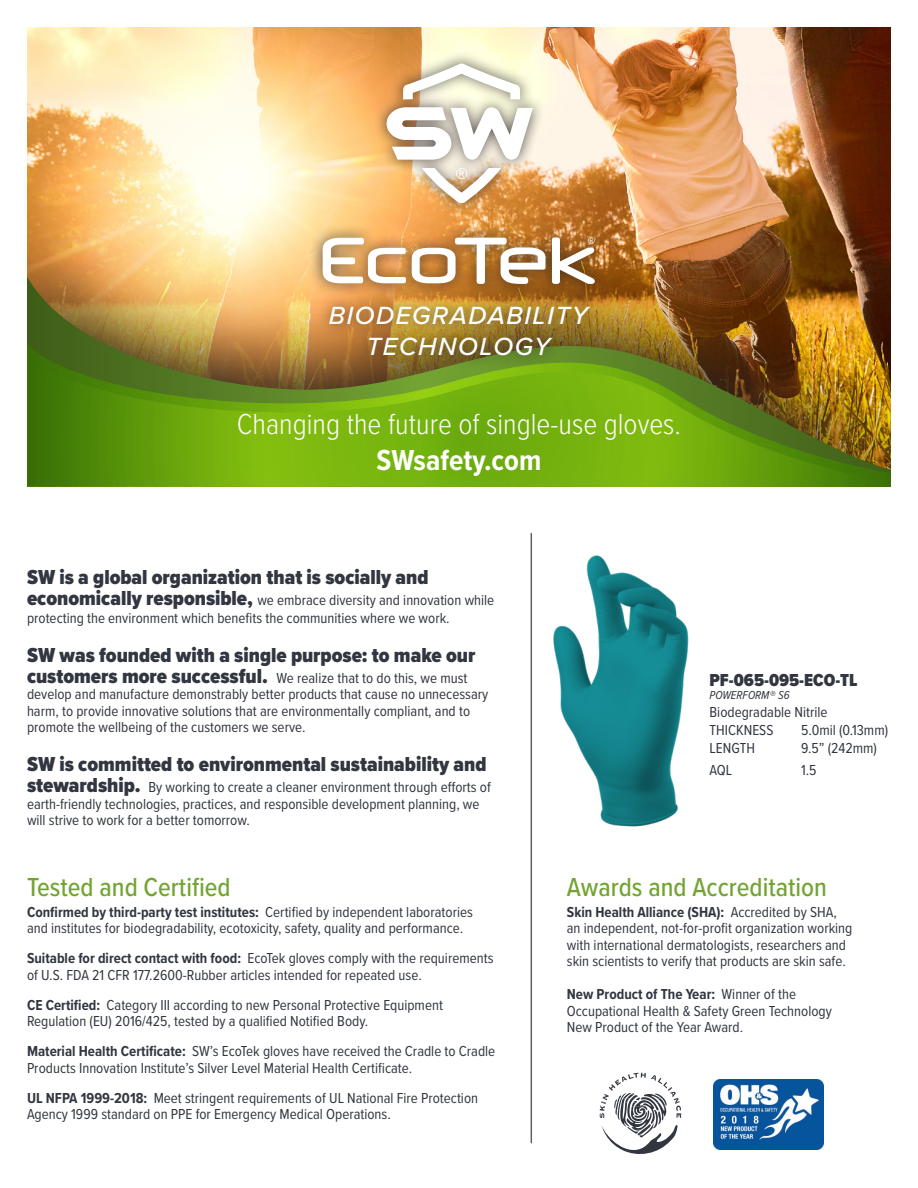
<style>
.page{position:relative;width:918px;height:1188px;background:#fff}
.page>*{position:absolute;margin:0;border:0;box-sizing:border-box;transform-origin:0 0}
.t1{font:300 30px "Proxima Nova Cond";color:#fff}
.t2{font:700 30px "Proxima Nova Cond";color:#fff}
.t3{font:500 27px "Proxima Nova Cond";color:#73a432}
.t4{font:italic 500 25.8px "Proxima Nova";letter-spacing:.06em;color:#fff}
.t5{font:900 21px "Proxima Nova Cond";color:#323640}
.t6{font:900 18px "Proxima Nova Cond";color:#323640}
.t7{font:15px/16.5px "Proxima Nova Cond";color:#323640}
.t8{font:italic 12px "Proxima Nova Cond";color:#323640}
.s1{font-weight:900;font-size:21px}
.s2{font-weight:700}
</style>
<div class="page">
<img style="left:28px;top:28px;width:862px;height:174px">
<svg style="left:28px;top:202px;width:862px;height:74px;background:#cc9b62"></svg>
<img style="left:28px;top:276px;width:862px;height:67px">
<img style="left:28px;top:343px;width:862px;height:144px">
<svg style="left:600px;top:1073px;width:81px;height:81px"></svg>
<img style="left:714px;top:1080px;width:109px;height:69px">
<div style="left:374px;top:50px;width:171px;height:166px;background:#231f20;opacity:.75"></div>
<svg style="left:403px;top:63px;width:117px;height:36px"></svg>
<svg style="left:387px;top:107px;width:146px;height:53px"></svg>
<svg style="left:422px;top:168px;width:79px;height:35px"></svg>
<div style="left:309px;top:224px;width:299px;height:74px;background:#231f20;opacity:.75"></div>
<svg style="left:323px;top:238px;width:83px;height:45px"></svg>
<svg style="left:412px;top:238px;width:133px;height:46px"></svg>
<svg style="left:552px;top:237px;width:43px;height:47px"></svg>
<div style="left:317px;top:293px;width:285px;height:75px;background:#231f20;opacity:.75"></div>
<hr style="left:531px;top:534px;width:1px;height:609px;background:#5f6369">
<img style="left:530px;top:533px;width:159px;height:309px">
<p class="t4" style="left:329px;top:296px;width:261px">BIODEGRADABILITY</p>
<p class="t4" style="left:366px;top:327px;width:186px">TECHNOLOGY</p>
<p class="t1" style="left:237px;top:402px;width:446px">Changing the future of single-use gloves.</p>
<p class="t2" style="left:377px;top:438px;width:166px">SWsafety.com</p>
<p class="t5" style="left:27px;top:561px;width:403px">SW is a global organization that is socially and</p>
<p class="t7" style="left:27px;top:590px;width:469px;line-height:18px"><span class="s1">economically responsible,</span> we embrace diversity and innovation while protecting the environment which benefits the communities where we work.</p>
<p class="t5" style="left:27px;top:639px;width:450px">SW was founded with a single purpose: to make our</p>
<p class="t7" style="left:27px;top:669px;width:463px"><span class="s1">customers more successful.</span> We realize that to do this, we must develop and manufacture demonstrably better products that cause no unnecessary harm, to provide innovative solutions that are environmentally compliant, and to promote the wellbeing of the customers we serve.</p>
<p class="t5" style="left:27px;top:749px;width:461px">SW is committed to environmental sustainability and</p>
<p class="t7" style="left:27px;top:778px;width:465px"><span class="s1">stewardship.</span> By working to create a cleaner environment through efforts of earth-friendly technologies, practices, and responsible development planning, we will strive to work for a better tomorrow.</p>
<p class="t6" style="left:710px;top:667px;width:150px">PF-065-095-ECO-TL</p>
<p class="t8" style="left:710px;top:687px;width:82px">POWERFORM® S6</p>
<p class="t7" style="left:710px;top:704px;width:119px">Biodegradable Nitrile</p>
<p class="t7" style="left:710px;top:722px;width:65px">THICKNESS</p>
<p class="t7" style="left:801px;top:722px;width:89px">5.0mil (0.13mm)</p>
<p class="t7" style="left:710px;top:740px;width:47px">LENGTH</p>
<p class="t7" style="left:801px;top:740px;width:77px">9.5” (242mm)</p>
<p class="t7" style="left:710px;top:761px;width:24px">AQL</p>
<p class="t7" style="left:801px;top:761px;width:17px">1.5</p>
<p class="t3" style="left:27px;top:867px;width:205px">Tested and Certified</p>
<p class="t7" style="left:27px;top:903px;width:447px"><span class="s2">Confirmed by third-party test institutes:</span> Certified by independent laboratories and institutes for biodegradability, ecotoxicity, safety, quality and performance.</p>
<p class="t7" style="left:27px;top:949px;width:468px"><span class="s2">Suitable for direct contact with food:</span> EcoTek gloves comply with the requirements of U.S. FDA 21 CFR 177.2600-Rubber articles intended for repeated use.</p>
<p class="t7" style="left:27px;top:996px;width:417px"><span class="s2">CE Certified:</span> Category III according to new Personal Protective Equipment<br>Regulation (EU) 2016/425, tested by a qualified Notified Body.</p>
<p class="t7" style="left:27px;top:1042px;width:470px"><span class="s2">Material Health Certificate:</span> SW’s EcoTek gloves have received the Cradle to Cradle<br>Products Innovation Institute’s Silver Level Material Health Certificate.</p>
<p class="t7" style="left:27px;top:1089px;width:453px"><span class="s2">UL NFPA 1999-2018:</span> Meet stringent requirements of UL National Fire Protection<br>Agency 1999 standard on PPE for Emergency Medical Operations.</p>
<p class="t3" style="left:567px;top:867px;width:262px">Awards and Accreditation</p>
<p class="t7" style="left:567px;top:903px;width:287px"><span class="s2">Skin Health Alliance (SHA):</span> Accredited by SHA, an independent, not-for-profit organization working with international dermatologists, researchers and skin scientists to verify that products are skin safe.</p>
<p class="t7" style="left:567px;top:985px;width:266px"><span class="s2">New Product of The Year:</span> Winner of the<br>Occupational Health &amp; Safety Green Technology<br>New Product of the Year Award.</p>
</div>
